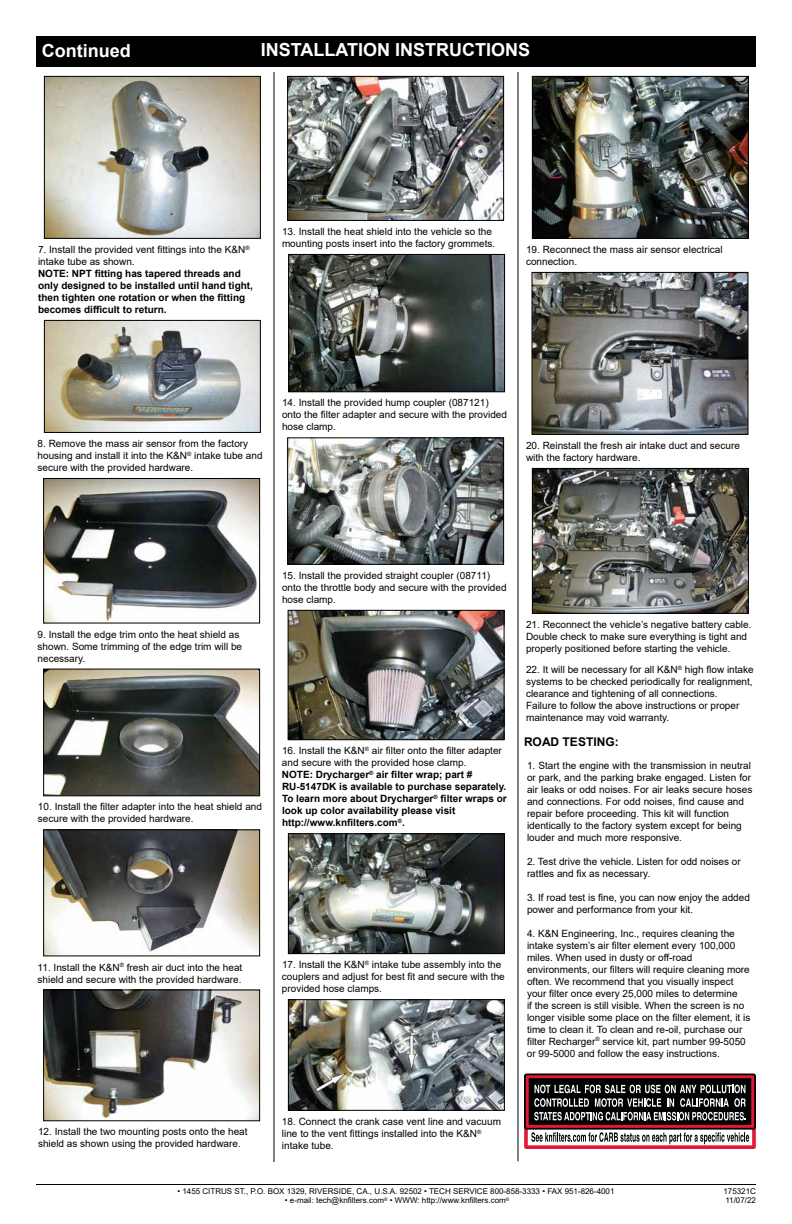
<style>
.page{position:relative;width:792px;height:1224px;background:#fff}
.page>*{position:absolute;margin:0;border:0;box-sizing:border-box;transform-origin:0 0}
.t1{font:700 18px "Arial";color:#fff}
.t2{font:700 12px "Arial";color:#000}
.t3{font:10px/12px "Arial";color:#000}
.t4{font:700 10px/12px "Arial";color:#000}
.t5{font:8px/9.6px "Arial";color:#000}
.s1{font-weight:400}
</style>
<div class="page">
<div style="left:36px;top:36px;width:720px;height:31px;background:#000"></div>
<hr style="left:36px;top:1184px;width:720px;height:1px;background:#000">
<hr style="left:274px;top:72px;width:1px;height:1090px;background:#000">
<hr style="left:518px;top:72px;width:1px;height:1089px;background:#000">
<div style="left:524px;top:1120px;width:232px;height:29px;border:4px solid #e31837"></div>
<div style="left:526px;top:1076px;width:228px;height:51px;background:#000"></div>
<div style="left:524px;top:1074px;width:232px;height:56px;border:5px solid #000"></div>
<div style="left:526px;top:1075px;width:228px;height:53px;border:3px solid #e31837"></div>
<svg style="left:531px;top:1132px;width:218px;height:12px"></svg>
<svg style="left:534px;top:1085px;width:212px;height:35px"></svg>
<img style="left:46px;top:78px;width:213px;height:159px">
<div style="left:44px;top:76px;width:217px;height:163px;border:1px solid #000"></div>
<img style="left:46px;top:322px;width:213px;height:109px">
<div style="left:44px;top:320px;width:217px;height:113px;border:1px solid #000"></div>
<img style="left:45px;top:480px;width:213px;height:141px">
<div style="left:43px;top:478px;width:217px;height:145px;border:1px solid #000"></div>
<img style="left:45px;top:671px;width:213px;height:123px">
<div style="left:43px;top:669px;width:217px;height:127px;border:1px solid #000"></div>
<img style="left:45px;top:831px;width:213px;height:123px">
<div style="left:43px;top:829px;width:217px;height:127px;border:1px solid #000"></div>
<img style="left:45px;top:992px;width:213px;height:127px">
<div style="left:43px;top:990px;width:217px;height:131px;border:1px solid #000"></div>
<img style="left:289px;top:78px;width:213px;height:141px">
<div style="left:287px;top:76px;width:217px;height:145px;border:1px solid #000"></div>
<img style="left:290px;top:256px;width:213px;height:134px">
<div style="left:288px;top:254px;width:217px;height:138px;border:1px solid #000"></div>
<img style="left:289px;top:439px;width:213px;height:124px">
<div style="left:287px;top:437px;width:217px;height:128px;border:1px solid #000"></div>
<img style="left:290px;top:612px;width:212px;height:126px">
<div style="left:288px;top:610px;width:216px;height:130px;border:1px solid #000"></div>
<img style="left:290px;top:835px;width:213px;height:117px">
<div style="left:288px;top:833px;width:217px;height:121px;border:1px solid #000"></div>
<img style="left:290px;top:1001px;width:213px;height:108px">
<div style="left:288px;top:999px;width:217px;height:112px;border:1px solid #000"></div>
<img style="left:534px;top:78px;width:213px;height:159px">
<div style="left:532px;top:76px;width:217px;height:163px;border:1px solid #000"></div>
<img style="left:534px;top:274px;width:212px;height:159px">
<div style="left:532px;top:272px;width:216px;height:163px;border:1px solid #000"></div>
<img style="left:534px;top:470px;width:213px;height:142px">
<div style="left:532px;top:468px;width:217px;height:146px;border:1px solid #000"></div>
<h1 class="t1" style="left:42px;top:38px;width:90px">Continued</h1>
<h1 class="t1" style="left:261px;top:37px;width:271px">INSTALLATION INSTRUCTIONS</h1>
<p class="t3" style="left:38px;top:243px;width:213px">7. Install the provided vent fittings into the K&amp;N<sup>® </sup>intake tube as shown.</p>
<p class="t4" style="left:38px;top:268px;width:217px">NOTE: NPT fitting has tapered threads and only designed to be installed until hand tight, then tighten one rotation or when the fitting becomes difficult to return.</p>
<p class="t3" style="left:282px;top:226px;width:215px">13. Install the heat shield into the vehicle so the mounting posts insert into the factory grommets.</p>
<p class="t3" style="left:526px;top:243px;width:198px">19. Reconnect the mass air sensor electrical connection.</p>
<p class="t3" style="left:38px;top:438px;width:226px">8. Remove the mass air sensor from the factory housing and install it into the K&amp;N<sup>®</sup> intake tube and secure with the provided hardware.</p>
<p class="t3" style="left:282px;top:397px;width:227px">14. Install the provided hump coupler (087121) onto the filter adapter and secure with the provided hose clamp.</p>
<p class="t3" style="left:526px;top:439px;width:215px">20. Reinstall the fresh air intake duct and secure with the factory hardware.</p>
<p class="t3" style="left:38px;top:628px;width:206px">9. Install the edge trim onto the heat shield as shown. Some trimming of the edge trim will be necessary.</p>
<p class="t3" style="left:38px;top:801px;width:226px">10. Install the filter adapter into the heat shield and secure with the provided hardware.</p>
<p class="t3" style="left:38px;top:961px;width:206px">11. Install the K&amp;N<sup>®</sup> fresh air duct into the heat shield and secure with the provided hardware.</p>
<p class="t3" style="left:282px;top:569px;width:226px">15. Install the provided straight coupler (08711) onto the throttle body and secure with the provided hose clamp.</p>
<p class="t4" style="left:282px;top:745px;width:226px"><span class="s1">16. Install the K&amp;N</span><sup>®</sup> <span class="s1">air filter onto the filter adapter and secure with the provided hose clamp.<br></span>NOTE: Drycharger<sup>®</sup> air filter wrap; part # RU-5147DK is available to purchase separately.<br>To learn more about Drycharger<sup>®</sup> filter wraps or look up color availability please visit http://www.knfilters.com<sup>®</sup>.</p>
<p class="t3" style="left:282px;top:959px;width:224px">17. Install the K&amp;N<sup>®</sup> intake tube assembly into the couplers and adjust for best fit and secure with the provided hose clamps.</p>
<p class="t3" style="left:526px;top:618px;width:227px">21. Reconnect the vehicle’s negative battery cable.<br>Double check to make sure everything is tight and properly positioned before starting the vehicle.</p>
<p class="t3" style="left:526px;top:664px;width:229px">22. It will be necessary for all K&amp;N<sup>®</sup> high flow intake systems to be checked periodically for realignment, clearance and tightening of all connections.<br>Failure to follow the above instructions or proper maintenance may void warranty.</p>
<p class="t2" style="left:524px;top:733px;width:96px">ROAD TESTING:</p>
<p class="t3" style="left:527px;top:759px;width:227px">1. Start the engine with the transmission in neutral or park, and the parking brake engaged. Listen for air leaks or odd noises. For air leaks secure hoses and connections. For odd noises, find cause and repair before proceeding. This kit will function identically to the factory system except for being louder and much more responsive.</p>
<p class="t3" style="left:527px;top:855px;width:215px">2. Test drive the vehicle. Listen for odd noises or rattles and fix as necessary.</p>
<p class="t3" style="left:527px;top:891px;width:224px">3. If road test is fine, you can now enjoy the added power and performance from your kit.</p>
<p class="t3" style="left:527px;top:927px;width:225px">4. K&amp;N Engineering, Inc., requires cleaning the intake system’s air filter element every 100,000 miles. When used in dusty or off-road environments, our filters will require cleaning more often. We recommend that you visually inspect your filter once every 25,000 miles to determine<br>if the screen is still visible. When the screen is no longer visible some place on the filter element, it is time to clean it. To clean and re-oil, purchase our filter Recharger<sup>®</sup> service kit, part number 99-5050 or 99-5000 and follow the easy instructions.</p>
<p class="t3" style="left:38px;top:1126px;width:211px">12. Install the two mounting posts onto the heat shield as shown using the provided hardware.</p>
<p class="t3" style="left:282px;top:1115px;width:220px">18. Connect the crank case vent line and vacuum line to the vent fittings installed into the K&amp;N<sup>® </sup>intake tube.</p>
<p class="t5" style="left:177px;top:1186px;width:439px">• 1455 CITRUS ST., P.O. BOX 1329, RIVERSIDE, CA., U.S.A. 92502 • TECH SERVICE 800-858-3333 • FAX 951-826-4001</p>
<p class="t5" style="left:285px;top:1196px;width:226px">• e-mail: tech@knfilters.com<sup>®</sup> • WWW: http://www.knfilters.com<sup>®</sup></p>
<p class="t5" style="left:724px;top:1186px;width:34px">175321C<br>11/07/22</p>
</div>
